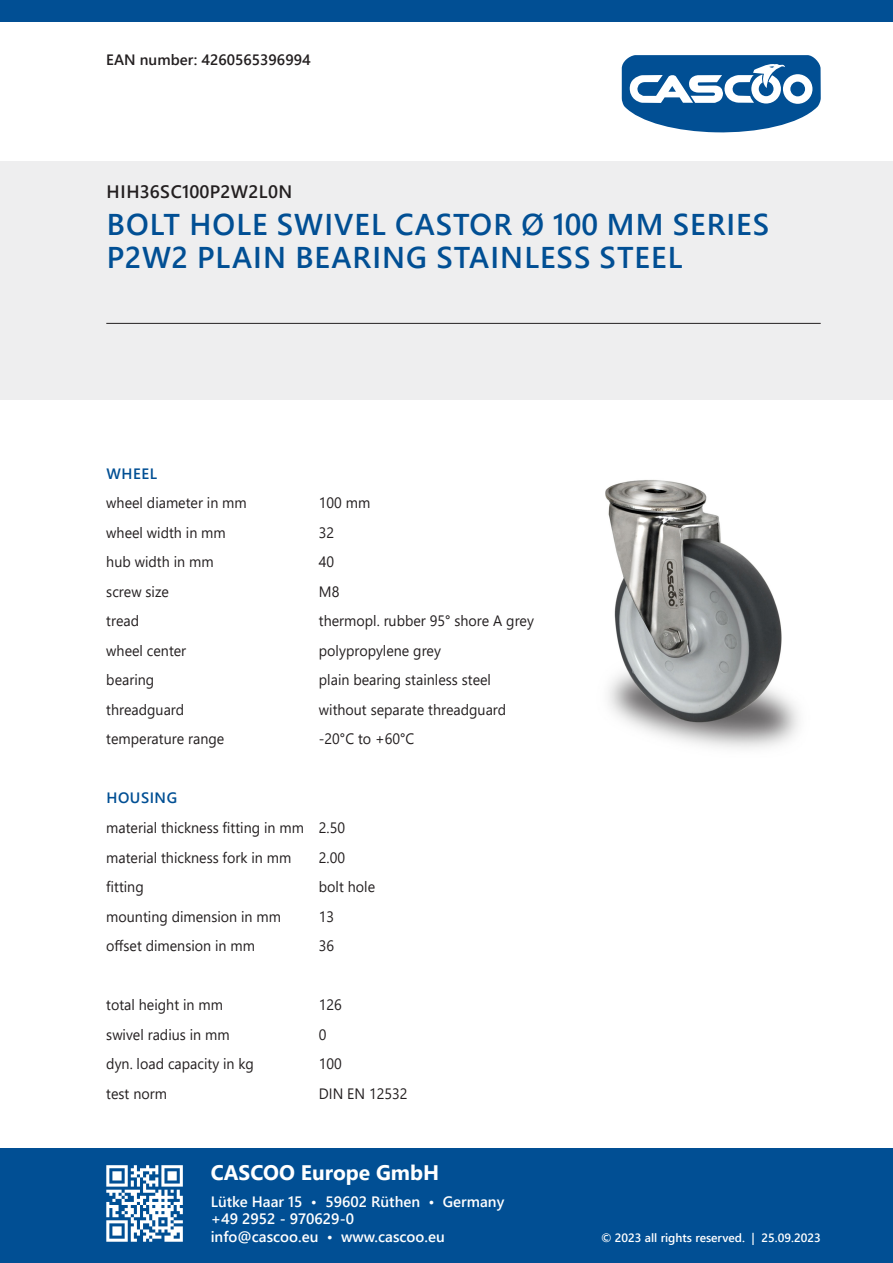
<style>
.page{position:relative;width:893px;height:1263px;background:#fff}
.page>*{position:absolute;margin:0;border:0;box-sizing:border-box;transform-origin:0 0}
.t1{font:600 30px/33px "Segoe UI";letter-spacing:.035em;color:#014f94}
.t2{font:700 21px "Segoe UI";color:#fff}
.t3{font:600 18px "Segoe UI";letter-spacing:.02em;color:#231f20}
.t4{font:15px "Segoe UI";color:#231f20;scale:.95 1}
.t5{font:600 15px/17.5px "Segoe UI";color:#fff}
.t6{font:600 15px "Segoe UI";color:#231f20}
.t7{font:600 15px "Segoe UI";letter-spacing:.035em;color:#014f94}
.t8{font:600 12px "Segoe UI";color:#fff}
</style>
<div class="page">
<img style="left:605px;top:480px;width:194px;height:269px">
<svg style="left:622px;top:55px;width:199px;height:78px"></svg>
<div style="left:0;top:162px;width:893px;height:238px;background:#eeeeef"></div>
<div style="left:0;top:1148px;width:893px;height:115px;background:#014f94"></div>
<div style="left:0;top:0;width:893px;height:21px;background:#014f94"></div>
<svg style="left:106px;top:1165px;width:77px;height:77px"></svg>
<hr style="left:106px;top:323px;width:715px;height:1px;background:#231f20">
<p class="t6" style="left:106px;top:45px;width:206px">EAN number: 4260565396994</p>
<p class="t3" style="left:107px;top:175px;width:187px">HIH36SC100P2W2L0N</p>
<p class="t1" style="left:107px;top:206px;width:664px">BOLT HOLE SWIVEL CASTOR Ø 100 MM SERIES<br>P2W2 PLAIN BEARING STAINLESS STEEL</p>
<p class="t7" style="left:107px;top:459px;width:52px">WHEEL</p>
<p class="t4" style="left:106px;top:489px;width:149px">wheel diameter in mm</p>
<p class="t4" style="left:319px;top:489px;width:56px">100 mm</p>
<p class="t4" style="left:106px;top:518px;width:127px">wheel width in mm</p>
<p class="t4" style="left:319px;top:518px;width:18px">32</p>
<p class="t4" style="left:106px;top:548px;width:114px">hub width in mm</p>
<p class="t4" style="left:319px;top:548px;width:18px">40</p>
<p class="t4" style="left:106px;top:577px;width:67px">screw size</p>
<p class="t4" style="left:319px;top:577px;width:23px">M8</p>
<p class="t4" style="left:106px;top:607px;width:36px">tread</p>
<p class="t4" style="left:319px;top:607px;width:228px">thermopl. rubber 95° shore A grey</p>
<p class="t4" style="left:106px;top:636px;width:86px">wheel center</p>
<p class="t4" style="left:319px;top:636px;width:130px">polypropylene grey</p>
<p class="t4" style="left:106px;top:666px;width:52px">bearing</p>
<p class="t4" style="left:319px;top:666px;width:183px">plain bearing stainless steel</p>
<p class="t4" style="left:106px;top:695px;width:84px">threadguard</p>
<p class="t4" style="left:319px;top:695px;width:199px">without separate threadguard</p>
<p class="t4" style="left:106px;top:725px;width:126px">temperature range</p>
<p class="t4" style="left:319px;top:725px;width:102px">-20°C to +60°C</p>
<p class="t7" style="left:107px;top:784px;width:72px">HOUSING</p>
<p class="t4" style="left:106px;top:813px;width:253px">material thickness fitting in mm 2.50</p>
<p class="t4" style="left:106px;top:843px;width:196px">material thickness fork in mm</p>
<p class="t4" style="left:319px;top:843px;width:29px">2.00</p>
<p class="t4" style="left:106px;top:872px;width:41px">fitting</p>
<p class="t4" style="left:319px;top:872px;width:61px">bolt hole</p>
<p class="t4" style="left:106px;top:902px;width:185px">mounting dimension in mm</p>
<p class="t4" style="left:319px;top:902px;width:18px">13</p>
<p class="t4" style="left:106px;top:931px;width:158px">offset dimension in mm</p>
<p class="t4" style="left:319px;top:931px;width:18px">36</p>
<p class="t4" style="left:106px;top:990px;width:124px">total height in mm</p>
<p class="t4" style="left:319px;top:990px;width:26px">126</p>
<p class="t4" style="left:106px;top:1020px;width:131px">swivel radius in mm</p>
<p class="t4" style="left:319px;top:1020px;width:10px">0</p>
<p class="t4" style="left:106px;top:1049px;width:157px">dyn. load capacity in kg</p>
<p class="t4" style="left:319px;top:1049px;width:26px">100</p>
<p class="t4" style="left:106px;top:1079px;width:65px">test norm</p>
<p class="t4" style="left:319px;top:1079px;width:95px">DIN EN 12532</p>
<p class="t2" style="left:211px;top:1153px;width:230px">CASCOO Europe GmbH</p>
<p class="t5" style="left:211px;top:1191px;width:295px">Lütke Haar 15 • 59602 Rüthen • Germany +49 2952 - 970629-0<br>info@cascoo.eu • www.cascoo.eu</p>
<p class="t8" style="left:601px;top:1226px;width:221px">© 2023 all rights reserved. | 25.09.2023</p>
</div>
